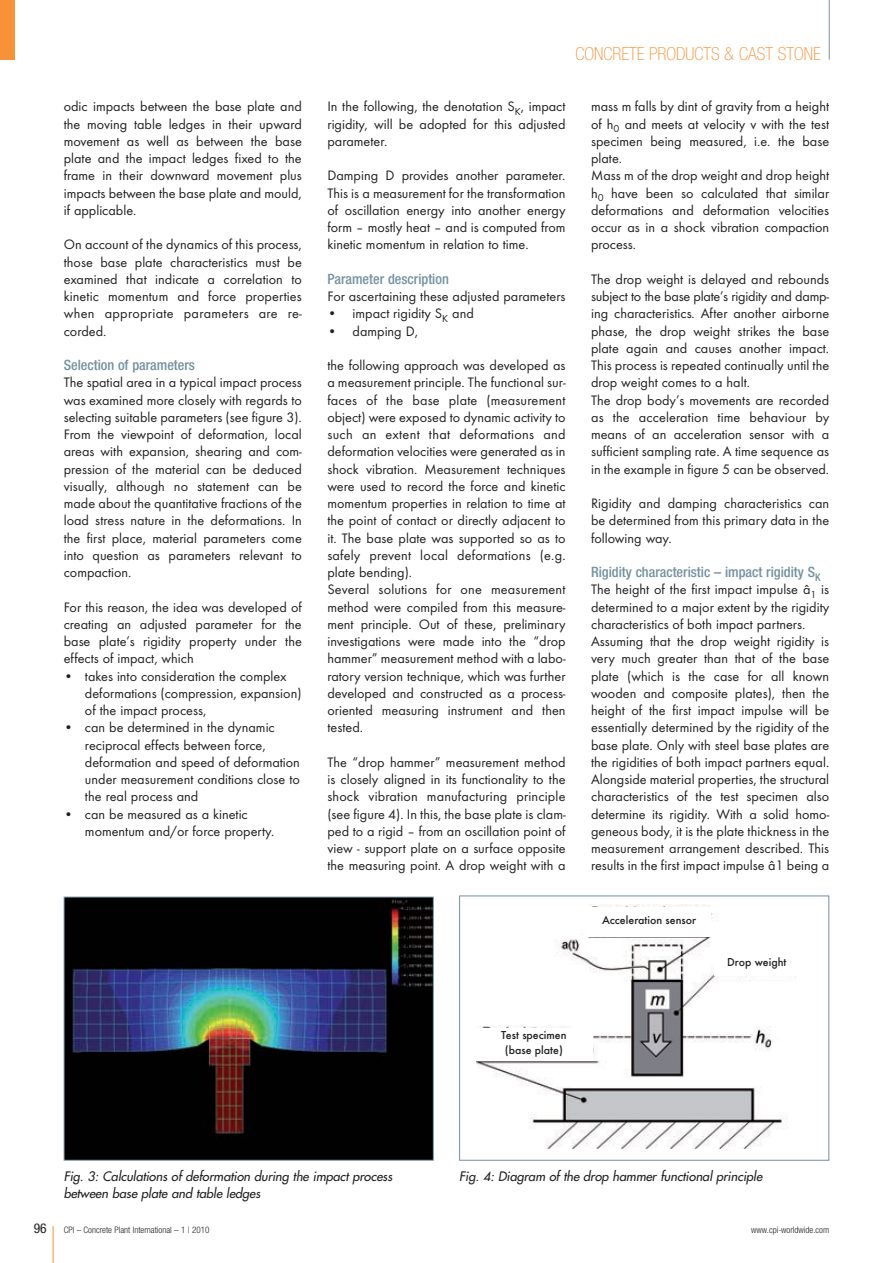
<style>
.page{position:relative;width:893px;height:1263px;background:#fff}
.page>*{position:absolute;margin:0;border:0;box-sizing:border-box;transform-origin:0 0}
.t1{font:100 condensed 18px "Helvetica Neue";color:#f79239}
.t2{font:14.25px/17.2px "Futura T";color:#231f20;text-align:justify}
.t3{font:500 condensed 14.25px "Helvetica Neue";color:#73909f}
.t4{font:condensed 13.5px "Helvetica Neue";color:#231f20}
.t5{font:italic 12.75px/17.2px "Futura";color:#231f20}
.t6{font:500 12px/15px "Futura T";color:#231f20;text-align:center}
.t7{font:300 condensed 9px "Helvetica Neue";color:#231f20}
</style>
<div class="page">
<hr style="left:53px;top:1226px;width:1px;height:37px;background:#f79239">
<hr style="left:829px;top:0;width:1px;height:60px;background:#73909f">
<div style="left:0;top:0;width:15px;height:60px;background:#f79239"></div>
<img style="left:66px;top:899px;width:366px;height:260px">
<div style="left:64px;top:897px;width:370px;height:264px;border:1px solid #73909f"></div>
<img style="left:477px;top:905px;width:319px;height:244px">
<div style="left:459px;top:896px;width:370px;height:265px;border:1px solid #73909f"></div>
<div style="left:587px;top:907px;width:124px;height:30px;background:#fff"></div>
<div style="left:714px;top:952px;width:85px;height:23px;background:#fff"></div>
<div style="left:474px;top:1028px;width:119px;height:33px;background:#fff"></div>
<p class="t2" style="left:64px;top:99px;width:240px">odic impacts between the base plate and the moving table ledges in their upward movement as well as between the base plate and the impact ledges fixed to the frame in their downward movement plus impacts between the base plate and mould, if applicable.</p>
<p class="t2" style="left:64px;top:237px;width:240px">On account of the dynamics of this process, those base plate characteristics must be examined that indicate a correlation to kinetic momentum and force properties when appropriate parameters are re - corded.</p>
<p class="t3" style="left:64px;top:360px;width:133px">Selection of parameters</p>
<p class="t2" style="left:64px;top:375px;width:240px">The spatial area in a typical impact process was examined more closely with regards to selecting suitable parameters (see figure 3).<br>From the viewpoint of deformation, local areas with expansion, shearing and com&shy;pression of the material can be deduced visually, although no statement can be ma de about the quantitative fractions of the load stress nature in the deformations. In the first place, material parameters come into question as parameters relevant to compaction.</p>
<p class="t2" style="left:64px;top:600px;width:240px">For this reason, the idea was developed of creating an adjusted parameter for the base plate’s rigidity property under the effects of impact, which</p>
<p class="t2" style="left:85px;top:669px;width:218px;text-align:left;text-indent:-21px">• takes into consideration the complex deformations (compression, expansion) of the impact process,</p>
<p class="t2" style="left:85px;top:720px;width:216px;text-align:left;text-indent:-21px">• can be determined in the dynamic reciprocal effects between force, deformation and speed of deformation under measurement conditions close to the real process and</p>
<p class="t2" style="left:85px;top:807px;width:191px;text-indent:-21px">• can be measured as a kinetic momentum and/or force property.</p>
<p class="t1" style="left:575px;top:47px;width:247px">CONCRETE PRODUCTS &amp; CAST STONE</p>
<p class="t2" style="left:327px;top:99px;width:240px">In the following, the denotation S<sub>K</sub>, impact rigidity, will be adopted for this adjusted parameter.</p>
<p class="t2" style="left:327px;top:168px;width:240px">Damping D provides another parameter.<br>This is a measurement for the transformation of oscillation energy into another energy form – mostly heat – and is computed from kinetic momentum in relation to time.</p>
<p class="t3" style="left:327px;top:274px;width:123px">Parameter description</p>
<p class="t2" style="left:327px;top:289px;width:240px">For ascertaining these adjusted parameters</p>
<p class="t2" style="left:327px;top:306px;width:148px">• impact rigidity S<sub>K</sub> and</p>
<p class="t2" style="left:327px;top:324px;width:92px">• damping D,</p>
<p class="t2" style="left:327px;top:358px;width:240px;text-align:left">the following approach was developed as a measurement principle. The functional sur&shy;faces of the base plate (measurement object) were exposed to dynamic activity to such an extent that deformations and deformation velocities were generated as in shock vibration. Measurement techniques were used to record the force and kinetic momentum properties in relation to time at the point of contact or directly adjacent to it. The base plate was supported so as to safely prevent local deformations (e.g. plate bending).<br>Several solutions for one measurement method were compiled from this measure&shy;ment principle. Out of these, preliminary investigations were made into the “drop hammer” measurement method with a labo&shy;ratory version technique, which was further developed and constructed as a process&shy;oriented measuring instrument and then tested.</p>
<p class="t2" style="left:327px;top:755px;width:240px">The “drop hammer” measurement method is closely aligned in its functionality to the shock vibration manufacturing principle (see figure 4). In this, the base plate is clam&shy;ped to a rigid – from an oscillation point of view - support plate on a surface opposite the measuring point. A drop weight with a</p>
<p class="t2" style="left:591px;top:99px;width:240px;text-align:left">mass m falls by dint of gravity from a height of h<sub>0</sub> and meets at velocity v with the test specimen being measured, i.e. the base plate.<br>Mass m of the drop weight and drop height h<sub>0</sub> have been so calculated that similar deformations and deformation velocities occur as in a shock vibration compaction process.</p>
<p class="t2" style="left:591px;top:272px;width:240px;text-align:left">The drop weight is delayed and rebounds subject to the base plate’s rigidity and damp&shy;ing characteristics. After another airborne phase, the drop weight strikes the base plate again and causes another impact.<br>This process is repeated continually until the drop weight comes to a halt.<br>The drop body’s movements are recorded as the acceleration time behaviour by means of an acceleration sensor with a suffi cient sampling rate. A time sequence as in the example in figure 5 can be observed.</p>
<p class="t2" style="left:591px;top:496px;width:240px">Rigidity and damping characteristics can be determined from this primary data in the following way.</p>
<p class="t3" style="left:591px;top:567px;width:231px">Rigidity characteristic – impact rigidity S<sub>K</sub></p>
<p class="t2" style="left:591px;top:582px;width:240px;text-align:left">The height of the first impact impulse â<sub>1</sub> is determined to a major extent by the rigidity characteristics of both impact partners.<br>Assuming that the drop weight rigidity is very much greater than that of the base plate (which is the case for all known wooden and composite plates), then the height of the first impact impulse will be essentially determined by the rigidity of the base plate. Only with steel base plates are the rigidities of both impact partners equal.<br>Alongside material properties, the structural characteristics of the test specimen also de termine its rigidity. With a solid homo - geneous body, it is the plate thickness in the measurement arrangement described. This re sults in the first impact impulse â1 being a</p>
<p class="t6" style="left:602px;top:914px;width:96px">Acceleration sensor</p>
<p class="t6" style="left:727px;top:955px;width:61px">Drop weight</p>
<p class="t6" style="left:501px;top:1029px;width:67px">Test specimen (base plate)</p>
<p class="t5" style="left:64px;top:1168px;width:332px">Fig. 3: Calculations of deformation during the impact process between base plate and table ledges</p>
<p class="t5" style="left:459px;top:1168px;width:307px">Fig. 4: Diagram of the drop hammer functional principle</p>
<p class="t4" style="left:34px;top:1223px;width:14px">96</p>
<p class="t7" style="left:64px;top:1226px;width:147px">CPI – Concrete Plant International – 1 | 2010</p>
<p class="t7" style="left:751px;top:1226px;width:79px">www.cpi-worldwide.com</p>
</div>
